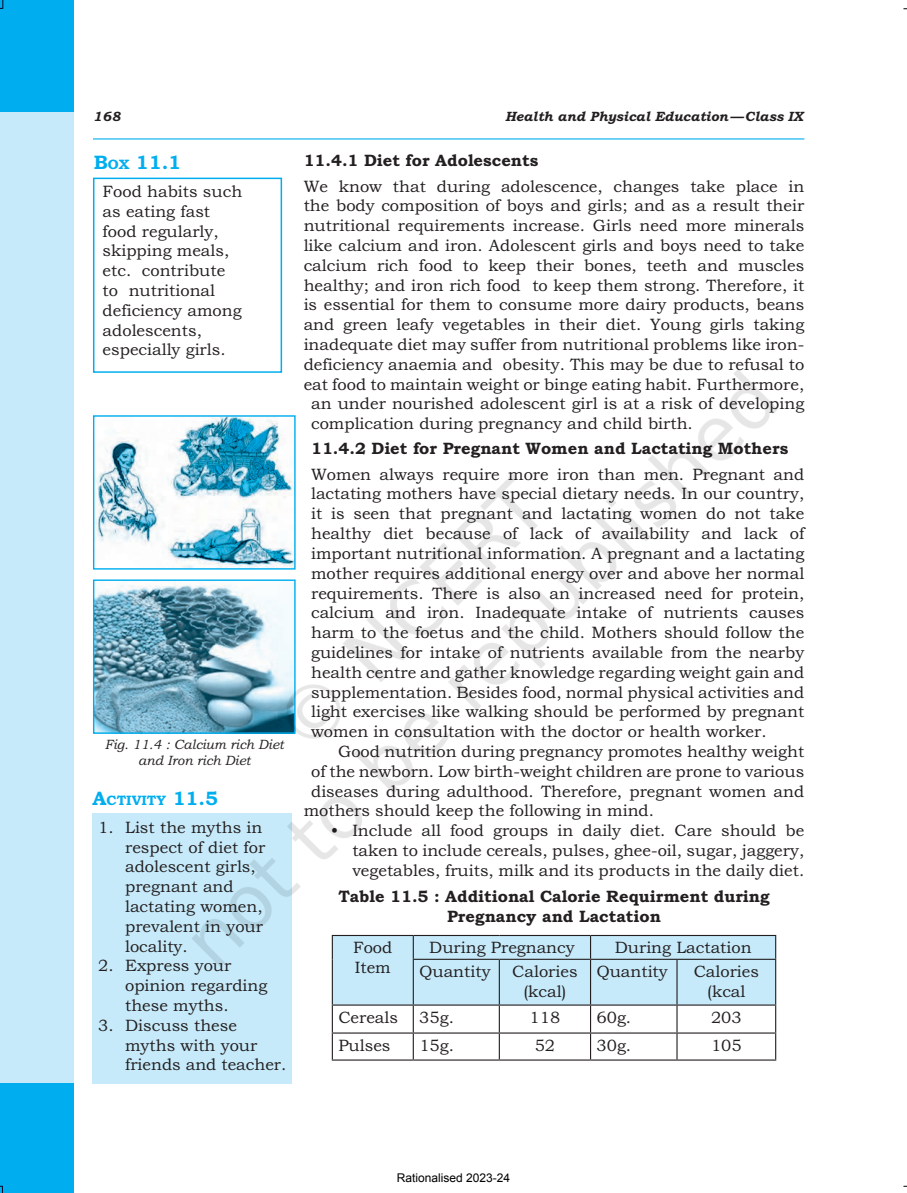
<style>
.page{position:relative;width:907px;height:1193px;background:#fff}
.page>*{position:absolute;margin:0;border:0;box-sizing:border-box;transform-origin:0 0}
.t1{font:700 19.5px "Bookman Old Style";color:#00aeef}
.t2{font:16.5px/19.8px "Bookman Old Style";color:#231f20}
.t3{font:700 16.5px/19.8px "Bookman Old Style";color:#231f20;text-align:center}
.t4{font:700 13.65px "Bookman Old Style";color:#00aeef}
.t5{font:italic 13.5px/16.2px "Bookman Old Style";color:#231f20;text-align:center}
.t6{font:italic 700 13.5px "Bookman Old Style";color:#231f20}
.t7{font:12px "Arial";color:#000}
.s1{font-size:13.65px}
.s2{font-size:19.5px}
</style>
<div class="page">
<img style="left:0;top:0;width:906px;height:1193px">
<img style="left:87px;top:293px;width:708px;height:708px">
<p class="t6" style="left:93px;top:108px;width:29px">168</p>
<p class="t6" style="left:505px;top:108px;width:299px">Health and Physical Education—Class IX</p>
<p class="t3" style="left:304px;top:151px;width:236px">11.4.1 Diet for Adolescents</p>
<p class="t2" style="left:304px;top:176px;width:502px">We know that during adolescence, changes take place in</p>
<p class="t2" style="left:304px;top:196px;width:502px">the body composition of boys and girls; and as a result their</p>
<p class="t2" style="left:304px;top:216px;width:502px">nutritional requirements increase. Girls need more minerals</p>
<p class="t2" style="left:304px;top:236px;width:502px">like calcium and iron. Adolescent girls and boys need to take</p>
<p class="t2" style="left:304px;top:255px;width:502px">calcium rich food to keep their bones, teeth and muscles</p>
<p class="t2" style="left:304px;top:275px;width:502px">healthy; and iron rich food to keep them strong. Therefore, it</p>
<p class="t2" style="left:304px;top:295px;width:502px">is essential for them to consume more dairy products, beans</p>
<p class="t2" style="left:304px;top:315px;width:502px">and green leafy vegetables in their diet. Young girls taking</p>
<p class="t2" style="left:304px;top:335px;width:502px">inadequate diet may suffer from nutritional problems like iron-</p>
<p class="t2" style="left:304px;top:354px;width:502px">deficiency anaemia and obesity. This may be due to refusal to</p>
<p class="t2" style="left:304px;top:374px;width:502px">eat food to maintain weight or binge eating habit. Furthermore,</p>
<p class="t2" style="left:311px;top:394px;width:494px">an under nourished adolescent girl is at a risk of developing</p>
<p class="t2" style="left:311px;top:414px;width:383px">complication during pregnancy and child birth.</p>
<p class="t3" style="left:311px;top:439px;width:478px">11.4.2 Diet for Pregnant Women and Lactating Mothers</p>
<p class="t2" style="left:311px;top:464px;width:494px;text-align:justify">Women always require more iron than men. Pregnant and lactating mothers have special dietary needs. In our country, it is seen that pregnant and lactating women do not take healthy diet because of lack of availability and lack of important nutritional information. A pregnant and a lactating mother requires additional energy over and above her normal requirements. There is also an increased need for protein, calcium and iron. Inadequate intake of nutrients causes harm to the foetus and the child. Mothers should follow the guidelines for intake of nutrients available from the nearby health centre and gather knowledge regarding weight gain and supplementation. Besides food, normal physical activities and light exercises like walking should be performed by pregnant women in consultation with the doctor or health worker.</p>
<p class="t2" style="left:338px;top:741px;width:467px">Good nutrition during pregnancy promotes healthy weight</p>
<p class="t2" style="left:311px;top:761px;width:494px">of the newborn. Low birth-weight children are prone to various</p>
<p class="t2" style="left:311px;top:781px;width:494px">diseases during adulthood. Therefore, pregnant women and</p>
<p class="t2" style="left:304px;top:801px;width:352px">mothers should keep the following in mind.</p>
<p class="t2" style="left:352px;top:821px;width:453px;text-align:justify;text-indent:-22px">• Include all food groups in daily diet. Care should be taken to include cereals, pulses, ghee-oil, sugar, jaggery, vegetables, fruits, milk and its products in the daily diet.</p>
<p class="t3" style="left:338px;top:886px;width:432px">Table 11.5 : Additional Calorie Requirment during<br>Pregnancy and Lactation</p>
<p class="t2" style="left:353px;top:938px;width:41px">Food<br>Item</p>
<p class="t2" style="left:429px;top:938px;width:147px">During Pregnancy</p>
<p class="t2" style="left:614px;top:938px;width:138px">During Lactation</p>
<p class="t1" style="left:94px;top:150px;width:89px">B<span class="s1">OX</span> 11.1</p>
<p class="t2" style="left:103px;top:181px;width:141px">Food habits such as eating fast food regularly, skipping meals, etc. contribute to nutritional deficiency among adolescents, especially girls.</p>
<p class="t5" style="left:105px;top:737px;width:181px">Fig. 11.4 : Calcium rich Diet and Iron rich Diet</p>
<p class="t4" style="left:92px;top:792px;width:127px"><span class="s2">A</span>CTIVITY <span class="s2">11.5</span></p>
<p class="t2" style="left:125px;top:817px;width:142px;text-indent:-27px">1. List the myths in respect of diet for adolescent girls, pregnant and lactating women, prevalent in your locality.</p>
<p class="t2" style="left:125px;top:956px;width:144px;text-indent:-27px">2. Express your opinion regarding these myths.</p>
<p class="t2" style="left:125px;top:1015px;width:163px;text-indent:-27px">3. Discuss these myths with your friends and teacher.</p>
<p class="t2" style="left:419px;top:961px;width:73px">Quantity</p>
<p class="t2" style="left:512px;top:961px;width:67px;text-align:center">Calories (kcal)</p>
<p class="t2" style="left:596px;top:961px;width:73px">Quantity</p>
<p class="t2" style="left:693px;top:961px;width:67px;text-align:center">Calories (kcal</p>
<p class="t2" style="left:338px;top:1007px;width:61px">Cereals</p>
<p class="t2" style="left:419px;top:1007px;width:36px">35g.</p>
<p class="t2" style="left:529px;top:1007px;width:32px">118</p>
<p class="t2" style="left:596px;top:1007px;width:36px">60g.</p>
<p class="t2" style="left:711px;top:1007px;width:32px">203</p>
<p class="t2" style="left:338px;top:1035px;width:54px">Pulses</p>
<p class="t2" style="left:419px;top:1035px;width:36px">15g.</p>
<p class="t2" style="left:534px;top:1035px;width:22px">52</p>
<p class="t2" style="left:596px;top:1035px;width:36px">30g.</p>
<p class="t2" style="left:711px;top:1035px;width:32px">105</p>
<p class="t7" style="left:396px;top:1169px;width:115px">Rationalised 2023-24</p>
</div>
